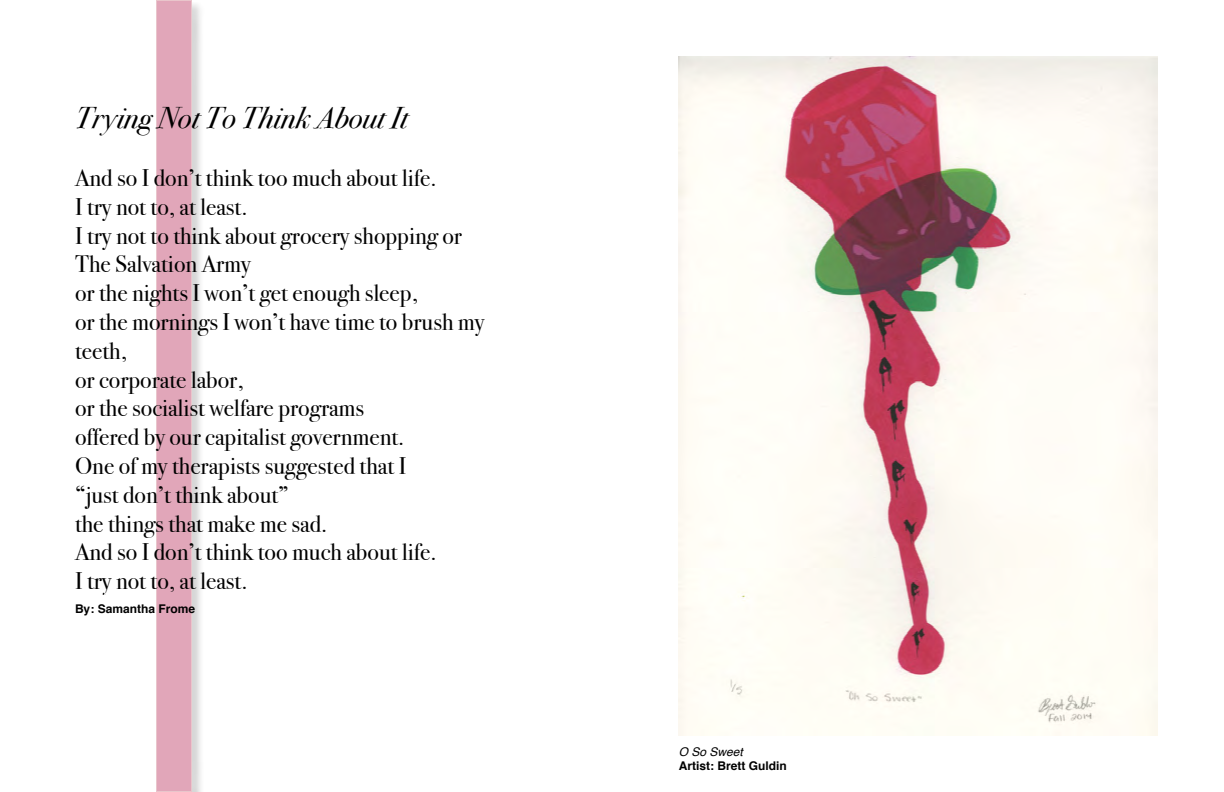
<style>
.page{position:relative;width:1224px;height:792px;background:#fff}
.page>*{position:absolute;margin:0;border:0;box-sizing:border-box;transform-origin:0 0}
.t1{font:italic 30px "Bodoni Svty Two ITCTT";color:#000}
.t2{font:24px/28.8px "Bodoni Svty Two ITCTT";color:#000}
.t3{font:700 12px "Helvetica";color:#000}
.t4{font:italic 12px "Helvetica";color:#000}
</style>
<div class="page">
<div style="left:158px;top:2px;width:47px;height:790px;background:#000;opacity:.45"></div>
<div style="left:156px;top:0;width:36px;height:792px;background:#e1a6b9"></div>
<img style="left:679px;top:56px;width:478px;height:680px">
<p class="t1" style="left:75px;top:92px;width:334px">Trying Not To Think About It</p>
<p class="t2" style="left:75px;top:161px;width:411px">And so I don’t think too much about life.<br>I try not to, at least.<br>I try not to think about grocery shopping or<br>The Salvation Army<br>or the nights I won’t get enough sleep,<br>or the mornings I won’t have time to brush my teeth,<br>or corporate labor,<br>or the socialist welfare programs<br>offered by our capitalist government.<br>One of my therapists suggested that I<br>“just don’t think about”<br>the things that make me sad.<br>And so I don’t think too much about life.<br>I try not to, at least.</p>
<p class="t3" style="left:75px;top:599px;width:122px">By: Samantha Frome</p>
<p class="t4" style="left:679px;top:742px;width:66px">O So Sweet</p>
<p class="t3" style="left:679px;top:756px;width:109px">Artist: Brett Guldin</p>
</div>
